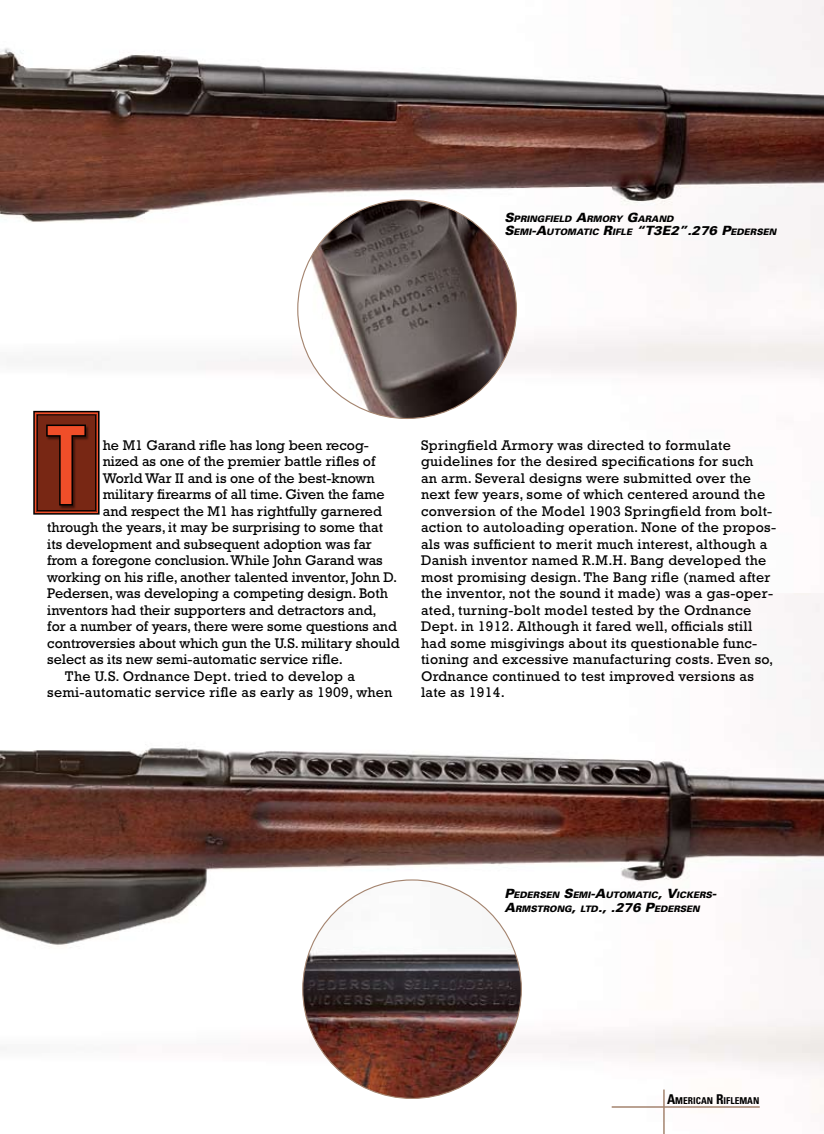
<style>
.page{position:relative;width:824px;height:1134px;background:#fff}
.page>*{position:absolute;margin:0;border:0;box-sizing:border-box;transform-origin:0 0}
.t1{font:ultra-condensed 108px "Univers";color:#f04e29}
.t2{font:14.25px/16.5px "Rockwell Std";letter-spacing:.02em;color:#000}
.t3{font:14.25px "Rockwell Std";color:#000}
.t4{font:700 condensed 9.45px "Univers";color:#000}
.t5{font:italic 900 8.85px/13.5px "Univers";color:#000}
.s1{font-size:12.75px}
.s2{font-size:13.5px}
</style>
<div class="page">
<img style="left:0;top:593px;width:824px;height:541px">
<img style="left:0;top:0;width:824px;height:419px">
<hr style="left:611px;top:1106px;width:148px;height:2px;background:#a4846f">
<hr style="left:663px;top:1090px;width:1px;height:44px;background:#a4846f">
<img style="left:303px;top:880px;width:218px;height:218px;border-radius:109px">
<img style="left:298px;top:200px;width:218px;height:218px;border-radius:109px">
<svg style="left:33px;top:411px;width:67px;height:104px"></svg>
<div style="left:35px;top:412px;width:63px;height:101px;border:2px solid #f04e29"></div>
<svg style="left:36px;top:414px;width:60px;height:98px;background:#672111"></svg>
<div style="left:47px;top:425px;width:43px;height:85px;background:#000;opacity:.5"></div>
<svg style="left:45px;top:423px;width:42px;height:84px;background:#50190d"></svg>
<p class="t5" style="left:504px;top:211px;width:273px"><span class="s1">S</span>PRINGFIELD <span class="s1">A</span>RMORY <span class="s1">G</span>ARAND<br><span class="s1">S</span>EMI<span class="s1">-A</span>UTOMATIC <span class="s1">R</span>IFLE <span class="s1">“T3E2”.276 P</span>EDERSEN</p>
<h1 class="t1" style="left:47px;top:404px;width:40px">T</h1>
<p class="t3" style="left:103px;top:437px;width:268px">he M1 Garand rifle has long been recog-</p>
<p class="t3" style="left:103px;top:453px;width:274px">nized as one of the premier battle rifles of</p>
<p class="t3" style="left:103px;top:470px;width:273px">World War II and is one of the best-known</p>
<p class="t3" style="left:103px;top:486px;width:283px">military firearms of all time. Given the fame</p>
<p class="t3" style="left:103px;top:503px;width:281px">and respect the M1 has rightfully garnered</p>
<p class="t3" style="left:47px;top:519px;width:337px">through the years, it may be surprising to some that</p>
<p class="t3" style="left:47px;top:536px;width:326px">its development and subsequent adoption was far</p>
<p class="t3" style="left:47px;top:552px;width:337px">from a foregone conclusion. While John Garand was</p>
<p class="t3" style="left:47px;top:569px;width:351px">working on his rifle, another talented inventor, John D.</p>
<p class="t3" style="left:47px;top:585px;width:342px">Pedersen, was developing a competing design. Both</p>
<p class="t3" style="left:47px;top:602px;width:331px">inventors had their supporters and detractors and,</p>
<p class="t3" style="left:47px;top:618px;width:351px">for a number of years, there were some questions and</p>
<p class="t3" style="left:47px;top:635px;width:354px">controversies about which gun the U.S. military should</p>
<p class="t3" style="left:47px;top:651px;width:297px">select as its new semi-automatic service rifle.</p>
<p class="t2" style="left:65px;top:667px;width:291px">The U.S. Ordnance Dept. tried to develop a</p>
<p class="t2" style="left:47px;top:684px;width:346px">semi-automatic service rifle as early as 1909, when</p>
<p class="t2" style="left:421px;top:437px;width:356px">Springfield Armory was directed to formulate guidelines for the desired specifications for such<br>an arm. Several designs were submitted over the next few years, some of which centered around the conversion of the Model 1903 Springfield from bolt&shy;action to autoloading operation. None of the propos&shy;als was sufficient to merit much interest, although a Danish inventor named R.M.H. Bang developed the most promising design. The Bang rifle (named after the inventor, not the sound it made) was a gas-oper&shy;ated, turning-bolt model tested by the Ordnance Dept. in 1912. Although it fared well, officials still had some misgivings about its questionable func&shy;tioning and excessive manufacturing costs. Even so, Ordnance continued to test improved versions as late as 1914.</p>
<p class="t5" style="left:504px;top:888px;width:214px"><span class="s1">P</span>EDERSEN <span class="s1">S</span>EMI<span class="s1">-A</span>UTOMATIC<span class="s1">, V</span>ICKERS<span class="s1">-<br>A</span>RMSTRONG<span class="s1">,</span> LTD<span class="s1">., .276 P</span>EDERSEN</p>
<p class="t4" style="left:667px;top:1095px;width:94px"><span class="s2">A</span>MERICAN <span class="s2">R</span>IFLEMAN</p>
</div>
